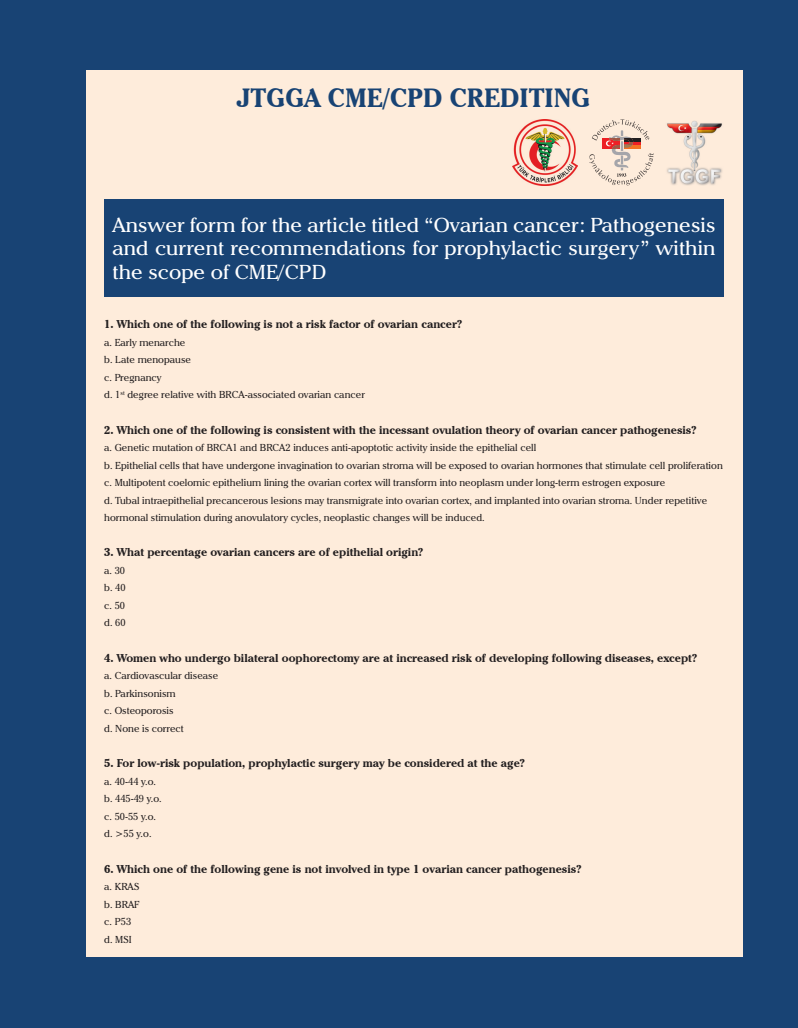
<style>
.page{position:relative;width:798px;height:1028px;background:#fff}
.page>*{position:absolute;margin:0;border:0;box-sizing:border-box;transform-origin:0 0}
.t1{font:700 26.25px "Cheltenham IT Cby BT";color:#184374}
.t2{font:20px/23.5px "Cheltenham IT Cby BT";color:#fff;text-align:justify;scale:1.06 1}
.t3{font:700 11.25px "Cheltenham IT Cby BT";color:#231f20}
.t4{font:10px/17.5px "Cheltenham IT Cby BT";color:#231f20}
</style>
<div class="page">
<div style="left:0;top:0;width:797px;height:1028px;background:#184374"></div>
<div style="left:86px;top:71px;width:655px;height:886px;background:#feecdb"></div>
<div style="left:104px;top:199px;width:619px;height:97px;background:#184374"></div>
<img style="left:512px;top:119px;width:65px;height:66px">
<svg style="left:589px;top:119px;width:64px;height:66px"></svg>
<img style="left:667px;top:121px;width:55px;height:64px">
<h1 class="t1" style="left:237px;top:82px;width:354px">JTGGA CME/CPD CREDITING</h1>
<h2 class="t2" style="left:112px;top:213px;width:570px">Answer form for the article titled “Ovarian cancer: Pathogenesis and current recommendations for prophylactic surgery” within the scope of CME/CPD</h2>
<p class="t3" style="left:104px;top:317px;width:359px">1. Which one of the following is not a risk factor of ovarian cancer?</p>
<p class="t4" style="left:104px;top:333px;width:262px">a. Early menarche<br>b. Late menopause<br>c. Pregnancy<br>d. 1<sup>st</sup> degree relative with BRCA-associated ovarian cancer</p>
<p class="t3" style="left:104px;top:423px;width:593px">2. Which one of the following is consistent with the incessant ovulation theory of ovarian cancer pathogenesis?</p>
<p class="t4" style="left:104px;top:439px;width:619px">a. Genetic mutation of BRCA1 and BRCA2 induces anti-apoptotic activity inside the epithelial cell<br>b. Epithelial cells that have undergone invagination to ovarian stroma will be exposed to ovarian hormones that stimulate cell proliferation c. Multipotent coelomic epithelium lining the ovarian cortex will transform into neoplasm under long-term estrogen exposure<br>d. Tubal intraepithelial precancerous lesions may transmigrate into ovarian cortex, and implanted into ovarian stroma. Under repetitive hormonal stimulation during anovulatory cycles, neoplastic changes will be induced.</p>
<p class="t3" style="left:104px;top:545px;width:320px">3. What percentage ovarian cancers are of epithelial origin?</p>
<p class="t4" style="left:104px;top:561px;width:23px;text-align:justify">a. 30 b. 40 c. 50 d. 60</p>
<p class="t3" style="left:104px;top:651px;width:594px">4. Women who undergo bilateral oophorectomy are at increased risk of developing following diseases, except?</p>
<p class="t4" style="left:104px;top:667px;width:115px">a. Cardiovascular disease b. Parkinsonism<br>c. Osteoporosis<br>d. None is correct</p>
<p class="t3" style="left:104px;top:756px;width:422px">5. For low-risk population, prophylactic surgery may be considered at the age?</p>
<p class="t4" style="left:104px;top:772px;width:59px">a. 40-44 y.o. b. 445-49 y.o. c. 50-55 y.o. d. &gt;55 y.o.</p>
<p class="t3" style="left:104px;top:862px;width:478px">6. Which one of the following gene is not involved in type 1 ovarian cancer pathogenesis?</p>
<p class="t4" style="left:104px;top:878px;width:37px">a. KRAS b. BRAF c. P53 d. MSI</p>
</div>
